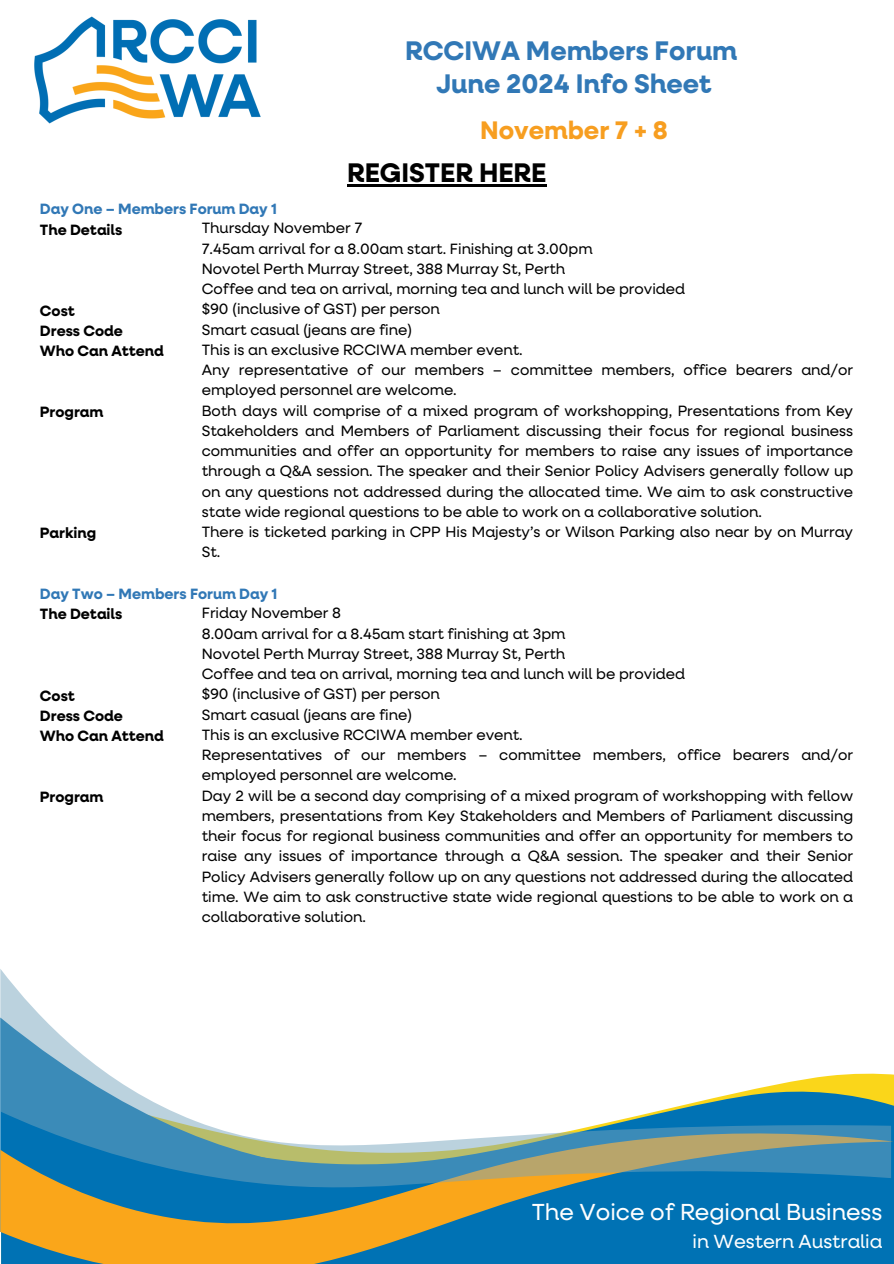
<style>
.page{position:relative;width:894px;height:1264px;background:#fff}
.page>*{position:absolute;margin:0;border:0;box-sizing:border-box;transform-origin:0 0}
.t1{font:700 27px/32.7px "Neulis Neue";color:#3178b6;text-align:center}
.t2{font:700 27px "Neulis Neue";color:#000}
.t3{font:700 25.5px "Neulis Neue";color:#f79e20}
.t4{font:23.25px "Neulis Neue";color:#fff}
.t5{font:19.05px "Neulis Neue";color:#fff}
.t6{font:15px/20.2px "Neulis Neue";color:#000}
.t7{font:700 15px/20.2px "Neulis Neue";color:#000}
.t8{font:700 15px/20.2px "Neulis Neue";color:#3178b6}
.s1{color:#000}
</style>
<div class="page">
<hr style="left:347px;top:185px;width:199px;height:2px;background:#000">
<svg style="left:0;top:1121px;width:893px;height:142px;background:#57847d"></svg>
<svg style="left:0;top:969px;width:890px;height:218px"></svg>
<img style="left:34px;top:16px;width:227px;height:108px">
<p class="t1" style="left:405px;top:36px;width:333px">RCCIWA Members Forum<br>June 2024 Info Sheet</p>
<p class="t3" style="left:480px;top:119px;width:189px">November 7 + 8</p>
<p class="t2" style="left:347px;top:161px;width:201px">REGISTER HERE</p>
<p class="t8" style="left:40px;top:200px;width:238px">Day One – Members Forum Day 1<br><span class="s1">The Details</span></p>
<h4 class="t6" style="left:202px;top:219px;width:162px">Thursday November 7</h4>
<h4 class="t6" style="left:202px;top:239px;width:392px">7.45am arrival for a 8.00am start. Finishing at 3.00pm</h4>
<h4 class="t6" style="left:202px;top:259px;width:365px">Novotel Perth Murray Street, 388 Murray St, Perth</h4>
<h4 class="t6" style="left:202px;top:280px;width:484px">Coffee and tea on arrival, morning tea and lunch will be provided</h4>
<p class="t6" style="left:202px;top:300px;width:239px">$90 (inclusive of GST) per person</p>
<p class="t6" style="left:202px;top:320px;width:212px">Smart casual (jeans are fine)</p>
<p class="t6" style="left:202px;top:340px;width:322px">This is an exclusive RCCIWA member event.</p>
<p class="t6" style="left:202px;top:361px;width:652px">Any representative of our members – committee members, office bearers and/or employed personnel are welcome.</p>
<p class="t6" style="left:202px;top:401px;width:652px;text-align:justify">Both days will comprise of a mixed program of workshopping, Presentations from Key Stakeholders and Members of Parliament discussing their focus for regional business communities and offer an opportunity for members to raise any issues of importance through a Q&amp;A session. The speaker and their Senior Policy Advisers generally follow up on any questions not addressed during the allocated time. We aim to ask constructive state wide regional questions to be able to work on a collaborative solution.</p>
<p class="t6" style="left:202px;top:523px;width:652px">There is ticketed parking in CPP His Majesty’s or Wilson Parking also near by on Murray<br>St.</p>
<h2 class="t7" style="left:40px;top:301px;width:125px">Cost<br>Dress Code<br>Who Can Attend</h2>
<h2 class="t7" style="left:40px;top:402px;width:65px">Program</h2>
<h1 class="t7" style="left:40px;top:524px;width:58px">Parking</h1>
<h4 class="t8" style="left:40px;top:585px;width:239px">Day Two – Members Forum Day 1<br><span class="s1">The Details</span></h4>
<p class="t6" style="left:202px;top:604px;width:365px">Friday November 8<br>8.00am arrival for a 8.45am start finishing at 3pm</p>
<p class="t6" style="left:202px;top:644px;width:365px">Novotel Perth Murray Street, 388 Murray St, Perth</p>
<p class="t6" style="left:202px;top:664px;width:484px">Coffee and tea on arrival, morning tea and lunch will be provided</p>
<p class="t6" style="left:202px;top:685px;width:239px">$90 (inclusive of GST) per person</p>
<p class="t6" style="left:202px;top:705px;width:212px">Smart casual (jeans are fine)</p>
<p class="t6" style="left:202px;top:725px;width:322px">This is an exclusive RCCIWA member event.</p>
<p class="t6" style="left:202px;top:745px;width:652px">Representatives of our members – committee members, office bearers and/or employed personnel are welcome.</p>
<p class="t6" style="left:202px;top:786px;width:652px;text-align:justify">Day 2 will be a second day comprising of a mixed program of workshopping with fellow members, presentations from Key Stakeholders and Members of Parliament discussing their focus for regional business communities and offer an opportunity for members to raise any issues of importance through a Q&amp;A session. The speaker and their Senior Policy Advisers generally follow up on any questions not addressed during the allocated time. We aim to ask constructive state wide regional questions to be able to work on a collaborative solution.</p>
<h4 class="t7" style="left:40px;top:686px;width:125px">Cost<br>Dress Code<br>Who Can Attend</h4>
<h4 class="t7" style="left:40px;top:787px;width:65px">Program</h4>
<p class="t4" style="left:531px;top:1201px;width:352px">The Voice of Regional Business</p>
<p class="t5" style="left:692px;top:1232px;width:191px">in Western Australia</p>
</div>
